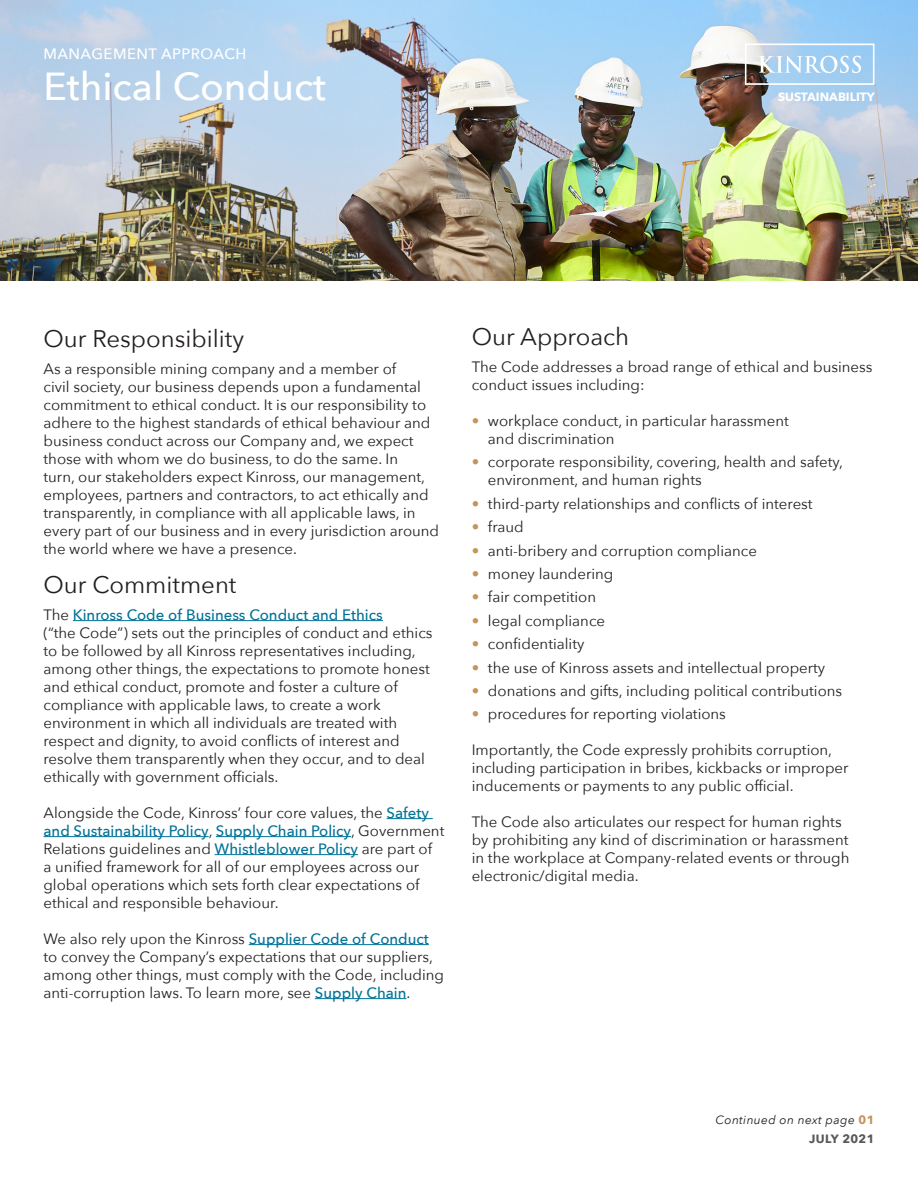
<style>
.page{position:relative;width:918px;height:1188px;background:#fff}
.page>*{position:absolute;margin:0;border:0;box-sizing:border-box;transform-origin:0 0}
.t1{font:500 39px "Avenir Next";color:#fff}
.t2{font:24px "Avenir Next";color:#231f20}
.t3{font:15px/18px "Avenir Next";color:#231f20}
.t4{font:500 15px "Avenir Next";letter-spacing:.03em;color:#fff}
.t5{font:italic 12px "Avenir Next";letter-spacing:.03em;color:#231f20}
.t6{font:700 12px "Avenir Next";color:#fff}
.t7{font:700 12px "Avenir Next";letter-spacing:.03em;color:#57585a}
.s1{font-weight:500;color:#007297}
.s2{color:#c3945d}
.s3{font-weight:700;font-style:normal;color:#c3945d}
</style>
<div class="page">
<img style="left:0;top:0;width:918px;height:281px">
<hr style="left:73px;top:620px;width:310px;height:1px;background:#007297">
<hr style="left:387px;top:818px;width:46px;height:1px;background:#007297">
<hr style="left:44px;top:836px;width:165px;height:1px;background:#007297">
<hr style="left:216px;top:836px;width:135px;height:1px;background:#007297">
<hr style="left:215px;top:854px;width:143px;height:1px;background:#007297">
<hr style="left:249px;top:944px;width:180px;height:1px;background:#007297">
<hr style="left:315px;top:998px;width:92px;height:1px;background:#007297">
<svg style="left:745px;top:44px;width:129px;height:41px;background:#b1cde5"></svg>
<p class="t4" style="left:44px;top:41px;width:204px">MANAGEMENT APPROACH</p>
<h1 class="t1" style="left:44px;top:53px;width:284px">Ethical Conduct</h1>
<p class="t6" style="left:778px;top:87px;width:98px">SUSTAINABILITY</p>
<h2 class="t2" style="left:44px;top:318px;width:202px">Our Responsibility</h2>
<p class="t3" style="left:44px;top:359px;width:397px">As a responsible mining company and a member of<br>civil society, our business depends upon a fundamental commitment to ethical conduct. It is our responsibility to adhere to the highest standards of ethical behaviour and business conduct across our Company and, we expect those with whom we do business, to do the same. In<br>turn, our stakeholders expect Kinross, our management, employees, partners and contractors, to act ethically and transparently, in compliance with all applicable laws, in every part of our business and in every jurisdiction around the world where we have a presence.</p>
<h2 class="t2" style="left:44px;top:564px;width:195px">Our Commitment</h2>
<p class="t3" style="left:44px;top:605px;width:391px">The <span class="s1">Kinross Code of Business Conduct and Ethics<br></span>(“the Code”) sets out the principles of conduct and ethics to be followed by all Kinross representatives including, among other things, the expectations to promote honest and ethical conduct, promote and foster a culture of compliance with applicable laws, to create a work environment in which all individuals are treated with respect and dignity, to avoid conflicts of interest and resolve them transparently when they occur, and to deal ethically with government officials.</p>
<p class="t3" style="left:44px;top:803px;width:402px">Alongside the Code, Kinross’ four core values, the <span class="s1">Safety and Sustainability Policy</span>, <span class="s1">Supply Chain Policy</span>, Government Relations guidelines and <span class="s1">Whistleblower Policy</span> are part of<br>a unified framework for all of our employees across our global operations which sets forth clear expectations of ethical and responsible behaviour.</p>
<p class="t3" style="left:44px;top:929px;width:402px">We also rely upon the Kinross <span class="s1">Supplier Code of Conduct </span>to convey the Company’s expectations that our suppliers, among other things, must comply with the Code, including anti-corruption laws. To learn more, see <span class="s1">Supply Chain</span>.</p>
<h2 class="t2" style="left:472px;top:316px;width:159px">Our Approach</h2>
<p class="t3" style="left:472px;top:357px;width:402px">The Code addresses a broad range of ethical and business conduct issues including:</p>
<p class="t3" style="left:488px;top:411px;width:302px;text-indent:-16px"><span class="s2">•</span> workplace conduct, in particular harassment and discrimination</p>
<p class="t3" style="left:488px;top:453px;width:357px;text-indent:-16px"><span class="s2">•</span> corporate responsibility, covering, health and safety, environment, and human rights</p>
<p class="t3" style="left:472px;top:494px;width:342px"><span class="s2">•</span> third-party relationships and conflicts of interest</p>
<p class="t3" style="left:472px;top:517px;width:54px"><span class="s2">•</span> fraud</p>
<p class="t3" style="left:472px;top:541px;width:287px"><span class="s2">•</span> anti-bribery and corruption compliance</p>
<p class="t3" style="left:472px;top:564px;width:143px"><span class="s2">•</span> money laundering</p>
<p class="t3" style="left:472px;top:588px;width:126px"><span class="s2">•</span> fair competition</p>
<p class="t3" style="left:472px;top:611px;width:135px"><span class="s2">•</span> legal compliance</p>
<p class="t3" style="left:472px;top:634px;width:114px"><span class="s2">•</span> confidentiality</p>
<p class="t3" style="left:472px;top:658px;width:355px"><span class="s2">•</span> the use of Kinross assets and intellectual property</p>
<p class="t3" style="left:472px;top:681px;width:372px"><span class="s2">•</span> donations and gifts, including political contributions</p>
<p class="t3" style="left:472px;top:705px;width:256px"><span class="s2">•</span> procedures for reporting violations</p>
<p class="t3" style="left:472px;top:741px;width:378px">Importantly, the Code expressly prohibits corruption, including participation in bribes, kickbacks or improper inducements or payments to any public official.</p>
<p class="t3" style="left:472px;top:813px;width:379px">The Code also articulates our respect for human rights by prohibiting any kind of discrimination or harassment in the workplace at Company-related events or through electronic/digital media.</p>
<p class="t5" style="left:716px;top:1109px;width:160px">Continued on next page <span class="s3">01</span></p>
<p class="t7" style="left:809px;top:1129px;width:67px">JULY 2021</p>
</div>
